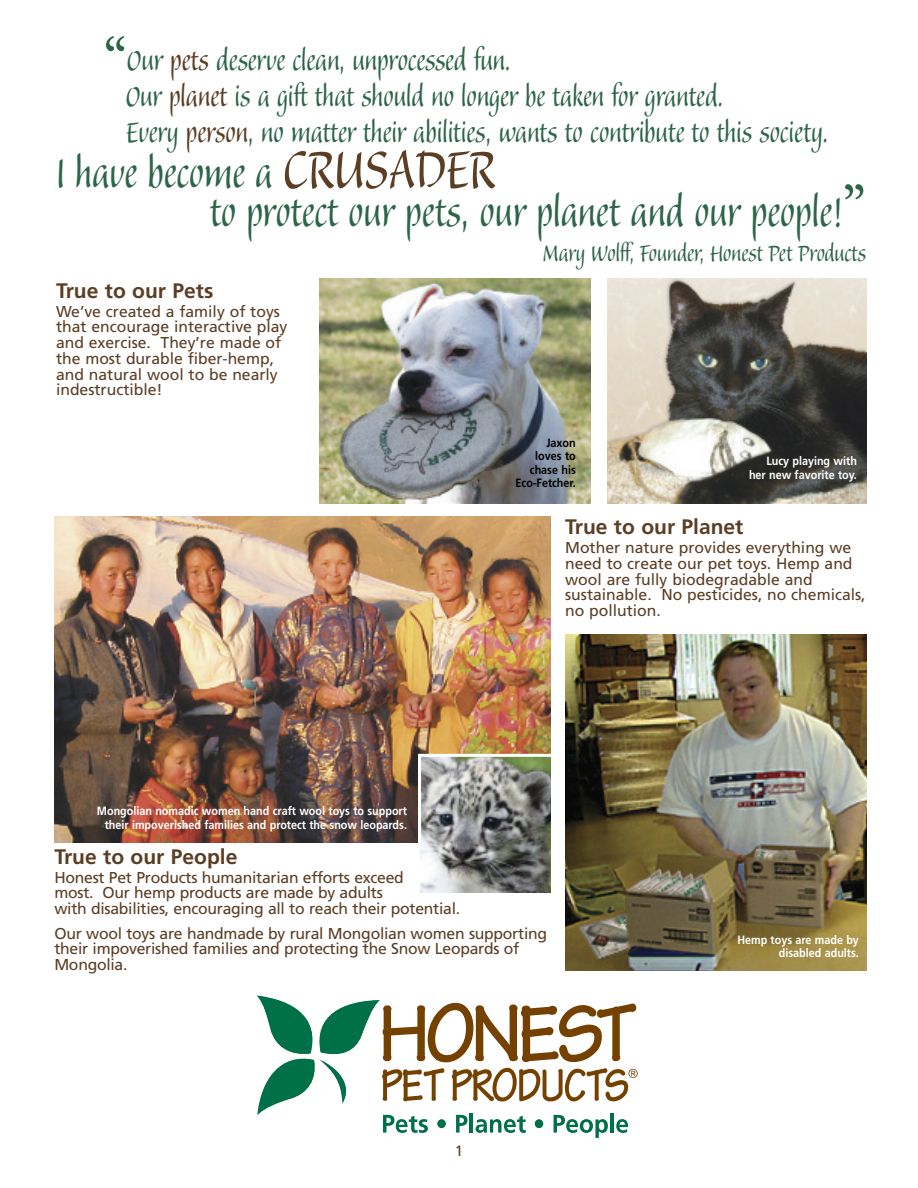
<style>
.page{position:relative;width:918px;height:1188px;background:#fff}
.page>*{position:absolute;margin:0;border:0;box-sizing:border-box;transform-origin:0 0}
.t1{font:54px/39px "Balzano";color:#2d6548;scale:.9 1}
.t2{font:37.5px/36px "Balzano";color:#2d6548;scale:.9 1}
.t3{font:30px "Balzano";color:#2d6548;scale:.9 1}
.t4{font:700 21px "Frutiger";color:#5b3e24}
.t5{font:15.75px/15.8px "Frutiger";color:#5b3e24}
.t6{font:15px "Frutiger";color:#5b3e24}
.t7{font:700 12px/13.5px "Frutiger";color:#fff;text-align:right;scale:.9 1}
.t8{font:700 12px/13.5px "Frutiger";color:#000;text-align:right;scale:.9 1}
.s1{font-family:"Adobe Garamond";font-weight:600;font-size:60px}
.s2{color:#5b3e24}
.s3{font-size:69px;color:#5b3e24}
</style>
<div class="page">
<svg style="left:257px;top:996px;width:381px;height:142px"></svg>
<img style="left:54px;top:517px;width:496px;height:325px">
<img style="left:565px;top:634px;width:301px;height:336px">
<img style="left:319px;top:278px;width:271px;height:226px">
<img style="left:607px;top:278px;width:259px;height:226px">
<img style="left:421px;top:757px;width:129px;height:135px">
<hr style="left:418px;top:756px;width:3px;height:87px;background:#fff">
<hr style="left:418px;top:754px;width:133px;height:3px;background:#fff">
<h2 class="t2" style="left:126px;top:46px;width:781px;text-indent:-23px"><span class="s1">“</span>Our <span class="s2">pets</span> deserve clean, unprocessed fun.<br>Our <span class="s2">planet</span> is a gift that should no longer be taken for granted.<br>Every <span class="s2">person</span>, no matter their abilities, wants to contribute to this society.</h2>
<h1 class="t1" style="left:210px;top:158px;width:730px;text-indent:-154px">I have become a <span class="s3">CRUSADER<br></span>to protect our pets, our planet and our people!<span class="s1">”</span></h1>
<h3 class="t3" style="left:542px;top:242px;width:361px">Mary Wolff, Founder, Honest Pet Products</h3>
<h3 class="t4" style="left:56px;top:282px;width:159px">True to our Pets</h3>
<p class="t5" style="left:56px;top:304px;width:233px">We’ve created a family of toys that encourage interactive play and exercise. They’re made of the most durable fiber-hemp, and natural wool to be nearly indestructible!</p>
<p class="t7" style="left:97px;top:805px;width:346px">Mongolian nomadic women hand craft wool toys to support their impoverished families and protect the snow leopards.</p>
<p class="t8" style="left:516px;top:437px;width:68px">Jaxon<br>loves to chase his<br>Eco-Fetcher.</p>
<p class="t7" style="left:749px;top:455px;width:121px">Lucy playing with her new favorite toy.</p>
<h3 class="t4" style="left:565px;top:518px;width:180px">True to our Planet</h3>
<p class="t5" style="left:565px;top:541px;width:302px">Mother nature provides everything we need to create our pet toys. Hemp and wool are fully biodegradable and sustainable. No pesticides, no chemicals, no pollution.</p>
<h3 class="t4" style="left:54px;top:848px;width:184px">True to our People</h3>
<p class="t5" style="left:54px;top:871px;width:407px">Honest Pet Products humanitarian efforts exceed<br>most. Our hemp products are made by adults<br>with disabilities, encouraging all to reach their potential.</p>
<p class="t5" style="left:54px;top:926px;width:494px">Our wool toys are handmade by rural Mongolian women supporting their impoverished families and protecting the Snow Leopards of<br>Mongolia.</p>
<p class="t6" style="left:455px;top:1145px;width:10px">1</p>
<p class="t7" style="left:737px;top:934px;width:137px">Hemp toys are made by disabled adults.</p>
</div>
